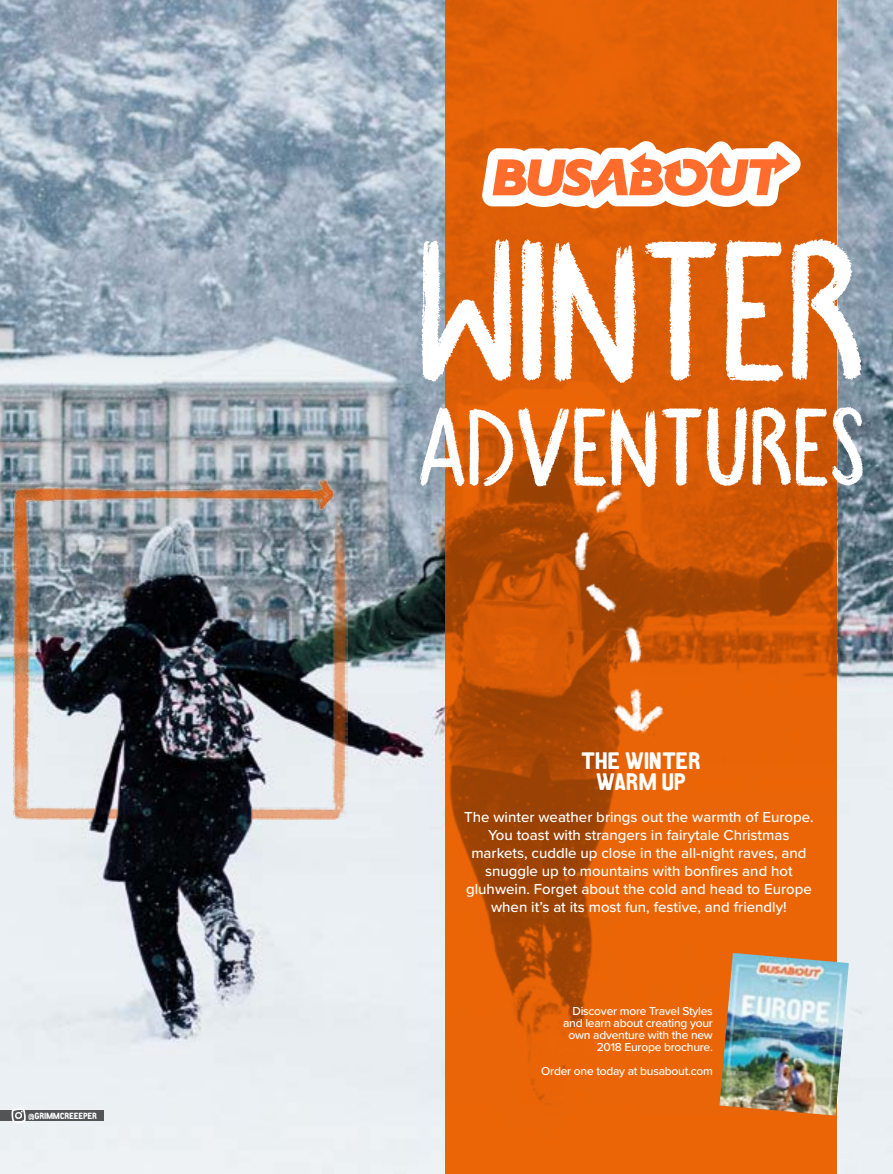
<style>
.page{position:relative;width:893px;height:1174px;background:#fff}
.page>*{position:absolute;margin:0;border:0;box-sizing:border-box;transform-origin:0 0}
.t1{font:24px/21px "CA Aires Pro";color:#fff;text-align:center}
.t2{font:500 15px/18px "Proxima Nova";color:#fff;text-align:center}
.t3{font:500 12px/12px "Proxima Nova";letter-spacing:-.02em;color:#fff;text-align:right}
.t4{font:9px "CA Aires Pro";color:#fff}
</style>
<div class="page">
<img style="left:0;top:0;width:893px;height:1174px">
<svg style="left:446px;top:0;width:391px;height:1174px;background:#dd5e06"></svg>
<img style="left:12px;top:479px;width:336px;height:340px">
<div style="left:0;top:1110px;width:104px;height:10px;background:#525455"></div>
<svg style="left:11px;top:1107px;width:16px;height:16px"></svg>
<img style="left:442px;top:487px;width:426px;height:277px">
<img style="left:719px;top:953px;width:130px;height:162px">
<svg style="left:482px;top:140px;width:319px;height:69px"></svg>
<svg style="left:420px;top:407px;width:443px;height:80px"></svg>
<svg style="left:421px;top:239px;width:440px;height:144px"></svg>
<img style="left:88px;top:795px;width:166px;height:51px">
<p class="t4" style="left:29px;top:1108px;width:70px">@GRIMMCREEEPER</p>
<h1 class="t1" style="left:582px;top:749px;width:121px">THE WINTER<br>WARM UP</h1>
<p class="t2" style="left:464px;top:808px;width:351px">The winter weather brings out the warmth of Europe.<br>You toast with strangers in fairytale Christmas markets, cuddle up close in the all-night raves, and snuggle up to mountains with bonfires and hot gluhwein. Forget about the cold and head to Europe when it’s at its most fun, festive, and friendly!</p>
<p class="t3" style="left:563px;top:1004px;width:151px">Discover more Travel Styles and learn about creating your own adventure with the new<br>2018 Europe brochure.</p>
<p class="t3" style="left:541px;top:1064px;width:173px">Order one today at busabout.com</p>
</div>
